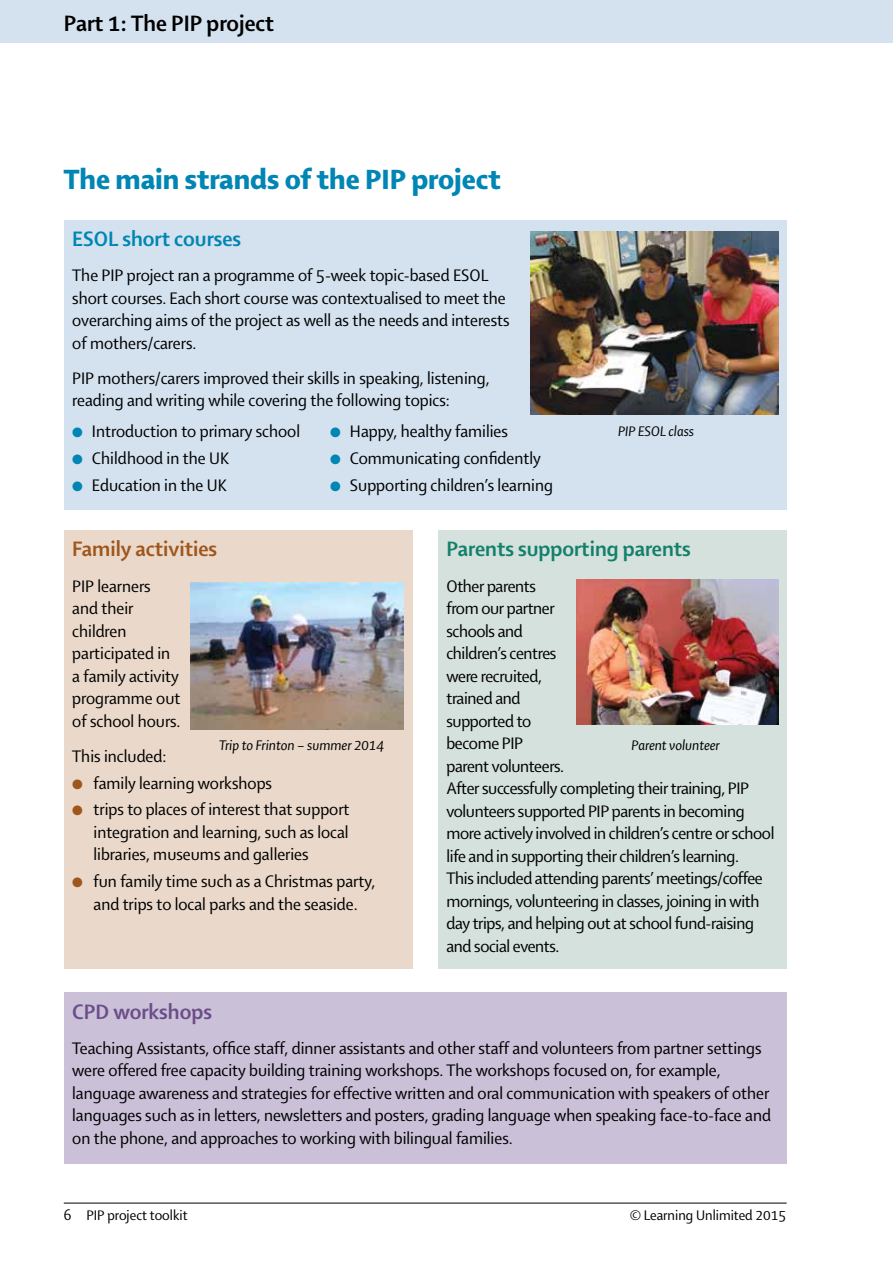
<style>
.page{position:relative;width:893px;height:1263px;background:#fff}
.page>*{position:absolute;margin:0;border:0;box-sizing:border-box;transform-origin:0 0}
.t1{font:30px "Shaker RH";color:#0086b4}
.t2{font:24px "Shaker RB";color:#000}
.t3{font:22.5px "Shaker RB";color:#13806b}
.t4{font:22.5px "Shaker RB";color:#0086b4}
.t5{font:22.5px "Shaker RB";color:#9f561c}
.t6{font:22.5px "Shaker RB";color:#6c4d89}
.t7{font:18px/22.5px "Shaker R";color:#000}
.t8{font:18px/22.5px "Shaker R";letter-spacing:-.02em;color:#000}
.t9{font:15px "Shaker RI";color:#000}
.t10{font:15px "Shaker R";color:#000}
.s1{color:#0086b4}
.s2{color:#9f561c}
</style>
<div class="page">
<hr style="left:64px;top:1203px;width:723px;height:1px;background:#000">
<div style="left:0;top:0;width:893px;height:43px;background:#d4e2ef"></div>
<div style="left:64px;top:220px;width:723px;height:290px;background:#d4e2ef"></div>
<div style="left:64px;top:531px;width:348px;height:438px;background:#ead9ca"></div>
<div style="left:438px;top:531px;width:349px;height:438px;background:#d4e1dd"></div>
<div style="left:64px;top:993px;width:723px;height:171px;background:#cac1d8"></div>
<img style="left:531px;top:232px;width:247px;height:182px">
<img style="left:190px;top:582px;width:214px;height:147px">
<img style="left:576px;top:579px;width:202px;height:145px">
<h2 class="t2" style="left:64px;top:11px;width:212px">Part 1: The PIP project</h2>
<h1 class="t1" style="left:64px;top:164px;width:439px">The main strands of the PIP project</h1>
<p class="t4" style="left:72px;top:227px;width:170px">ESOL short courses</p>
<p class="t7" style="left:72px;top:265px;width:439px">The PIP project ran a programme of 5-week topic-based ESOL short courses. Each short course was contextualised to meet the overarching aims of the project as well as the needs and interests of mothers/carers.</p>
<p class="t7" style="left:72px;top:367px;width:419px">PIP mothers/carers improved their skills in speaking, listening, reading and writing while covering the following topics:</p>
<p class="t7" style="left:72px;top:421px;width:229px"><span class="s1">●</span> Introduction to primary school</p>
<p class="t7" style="left:330px;top:421px;width:179px"><span class="s1">●</span> Happy, healthy families</p>
<p class="t7" style="left:72px;top:448px;width:158px"><span class="s1">●</span> Childhood in the UK</p>
<p class="t7" style="left:330px;top:448px;width:212px"><span class="s1">●</span> Communicating confidently</p>
<p class="t7" style="left:72px;top:474px;width:156px"><span class="s1">●</span> Education in the UK</p>
<p class="t7" style="left:330px;top:474px;width:224px"><span class="s1">●</span> Supporting children’s learning</p>
<p class="t9" style="left:618px;top:423px;width:77px">PIP ESOL class</p>
<p class="t5" style="left:72px;top:537px;width:146px">Family activities</p>
<p class="t7" style="left:72px;top:575px;width:110px">PIP learners and their children participated in a family activity programme out of school hours.</p>
<p class="t7" style="left:72px;top:745px;width:96px">This included:</p>
<p class="t7" style="left:72px;top:772px;width:201px"><span class="s2">●</span> family learning workshops</p>
<p class="t7" style="left:94px;top:799px;width:258px;text-align:justify;text-indent:-21px"><span class="s2">●</span> trips to places of interest that support integration and learning, such as local libraries, museums and galleries</p>
<p class="t7" style="left:72px;top:870px;width:305px;text-align:center"><span class="s2">●</span> fun family time such as a Christmas party, and trips to local parks and the seaside.</p>
<p class="t3" style="left:446px;top:537px;width:246px">Parents supporting parents</p>
<p class="t8" style="left:446px;top:575px;width:329px">Other parents<br>from our partner<br>schools and<br>children’s centres<br>were recruited,<br>trained and<br>supported to<br>become PIP<br>parent volunteers.<br>After successfully completing their training, PIP volunteers supported PIP parents in becoming more actively involved in children’s centre or school life and in supporting their children’s learning.<br>This included attending parents’ meetings/coffee mornings, volunteering in classes, joining in with day trips, and helping out at school fund-raising and social events.</p>
<p class="t9" style="left:219px;top:738px;width:166px">Trip to Frinton – summer 2014</p>
<p class="t9" style="left:632px;top:738px;width:90px">Parent volunteer</p>
<p class="t6" style="left:72px;top:1000px;width:141px">CPD workshops</p>
<p class="t7" style="left:72px;top:1037px;width:700px">Teaching Assistants, office staff, dinner assistants and other staff and volunteers from partner settings were offered free capacity building training workshops. The workshops focused on, for example, language awareness and strategies for effective written and oral communication with speakers of other languages such as in letters, newsletters and posters, grading language when speaking face-to-face and on the phone, and approaches to working with bilingual families.</p>
<p class="t10" style="left:64px;top:1208px;width:126px">6 PIP project toolkit</p>
<p class="t10" style="left:630px;top:1208px;width:158px">© Learning Unlimited 2015</p>
</div>
